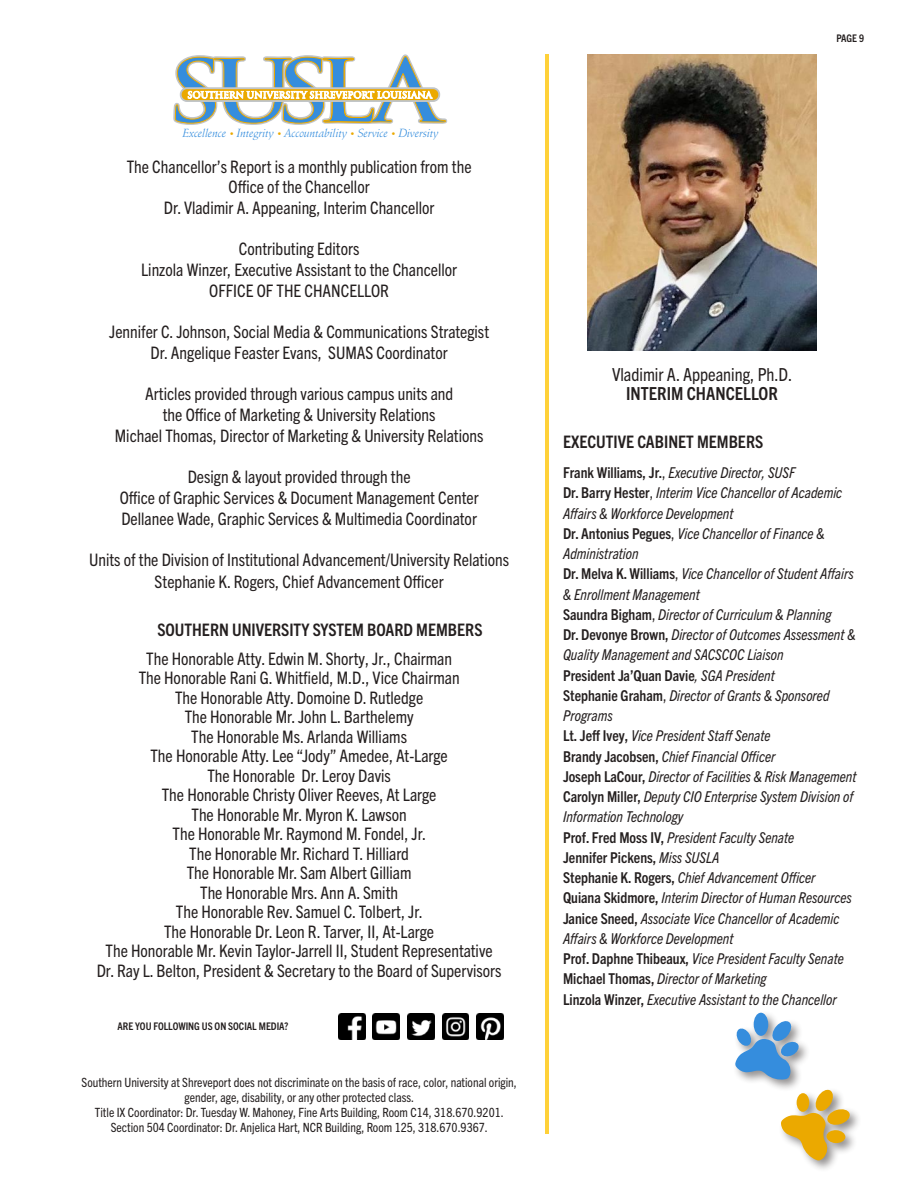
<style>
.page{position:relative;width:918px;height:1188px;background:#fff}
.page>*{position:absolute;margin:0;border:0;box-sizing:border-box;transform-origin:0 0}
.t1{font:condensed 18px "Trade Gothic Next LT Pro";color:#241f1f}
.t2{font:700 condensed 18px "Trade Gothic Next LT Pro";color:#241f1f}
.t3{font:condensed 17.25px/19.5px "Trade Gothic Next LT Pro";color:#241f1f;text-align:center}
.t4{font:700 condensed 17.25px "Trade Gothic Next LT Pro";color:#241f1f}
.t5{font:italic condensed 15px/20.2px "Trade Gothic Next LT Pro";color:#241f1f}
.t6{font:condensed 12.75px/15px "Trade Gothic Next LT Pro";color:#241f1f;text-align:center}
.t7{font:italic 11.55px "Schneidler BT";letter-spacing:-.02em;color:#358ddd}
.t8{font:700 condensed 10.5px "Trade Gothic Next LT Pro";color:#241f1f}
.s1{font-size:9.15px;color:#eba900}
.s2{font-weight:700;font-style:normal}
.s3{font-style:normal}
</style>
<div class="page">
<svg style="left:173px;top:54px;width:274px;height:71px"></svg>
<hr style="left:545px;top:54px;width:3px;height:1080px;background:#ffd139">
<img style="left:587px;top:54px;width:230px;height:297px">
<img style="left:338px;top:1013px;width:27px;height:27px">
<img style="left:373px;top:1013px;width:27px;height:27px">
<img style="left:407px;top:1013px;width:27px;height:27px">
<img style="left:442px;top:1013px;width:27px;height:27px">
<img style="left:477px;top:1013px;width:26px;height:27px">
<div style="left:754px;top:1013px;width:14px;height:23px;background:#358ddd;border-radius:50%"></div>
<svg style="left:735px;top:1020px;width:65px;height:60px"></svg>
<svg style="left:781px;top:1088px;width:70px;height:72px"></svg>
<p class="t7" style="left:183px;top:126px;width:258px">Excellence <span class="s1">•</span> Integrity <span class="s1">•</span> Accountability <span class="s1">•</span> Service <span class="s1">•</span> Diversity</p>
<p class="t3" style="left:127px;top:155px;width:346px;line-height:20.7px">The Chancellor’s Report is a monthly publication from the<br>Office of the Chancellor<br>Dr. Vladimir A. Appeaning, Interim Chancellor</p>
<p class="t3" style="left:141px;top:238px;width:317px;line-height:20.7px">Contributing Editors<br>Linzola Winzer, Executive Assistant to the Chancellor<br>OFFICE OF THE CHANCELLOR</p>
<p class="t3" style="left:109px;top:321px;width:381px;line-height:20.7px">Jennifer C. Johnson, Social Media &amp; Communications Strategist<br>Dr. Angelique Feaster Evans, SUMAS Coordinator</p>
<p class="t3" style="left:115px;top:383px;width:370px;line-height:20.7px">Articles provided through various campus units and<br>the Office of Marketing &amp; University Relations<br>Michael Thomas, Director of Marketing &amp; University Relations</p>
<p class="t3" style="left:120px;top:465px;width:360px;line-height:20.7px">Design &amp; layout provided through the<br>Office of Graphic Services &amp; Document Management Center<br>Dellanee Wade, Graphic Services &amp; Multimedia Coordinator</p>
<p class="t3" style="left:89px;top:548px;width:421px;line-height:21.6px">Units of the Division of Institutional Advancement/University Relations<br>Stephanie K. Rogers, Chief Advancement Officer</p>
<p class="t4" style="left:157px;top:618px;width:327px">SOUTHERN UNIVERSITY SYSTEM BOARD MEMBERS</p>
<p class="t3" style="left:97px;top:648px;width:406px">The Honorable Atty. Edwin M. Shorty, Jr., Chairman<br>The Honorable Rani G. Whitfield, M.D., Vice Chairman<br>The Honorable Atty. Domoine D. Rutledge<br>The Honorable Mr. John L. Barthelemy<br>The Honorable Ms. Arlanda Williams<br>The Honorable Atty. Lee “Jody” Amedee, At-Large<br>The Honorable Dr. Leroy Davis<br>The Honorable Christy Oliver Reeves, At Large<br>The Honorable Mr. Myron K. Lawson<br>The Honorable Mr. Raymond M. Fondel, Jr.<br>The Honorable Mr. Richard T. Hilliard<br>The Honorable Mr. Sam Albert Gilliam<br>The Honorable Mrs. Ann A. Smith<br>The Honorable Rev. Samuel C. Tolbert, Jr.<br>The Honorable Dr. Leon R. Tarver, II, At-Large<br>The Honorable Mr. Kevin Taylor-Jarrell II, Student Representative Dr. Ray L. Belton, President &amp; Secretary to the Board of Supervisors</p>
<p class="t8" style="left:117px;top:1019px;width:173px">ARE YOU FOLLOWING US ON SOCIAL MEDIA?</p>
<p class="t6" style="left:81px;top:1074px;width:437px">Southern University at Shreveport does not discriminate on the basis of race, color, national origin, gender, age, disability, or any other protected class.<br>Title IX Coordinator: Dr. Tuesday W. Mahoney, Fine Arts Building, Room C14, 318.670.9201.<br>Section 504 Coordinator: Dr. Anjelica Hart, NCR Building, Room 125, 318.670.9367.</p>
<p class="t8" style="left:836px;top:31px;width:29px">PAGE 9</p>
<p class="t1" style="left:612px;top:362px;width:182px">Vladimir A. Appeaning, Ph.D.</p>
<p class="t2" style="left:626px;top:381px;width:153px">INTERIM CHANCELLOR</p>
<p class="t4" style="left:563px;top:430px;width:202px">EXECUTIVE CABINET MEMBERS</p>
<p class="t5" style="left:563px;top:462px;width:295px"><span class="s2">Frank Williams, Jr.</span><span class="s3">,</span> Executive Director, SUSF<br><span class="s2">Dr. Barry Hester</span><span class="s3">,</span> Interim Vice Chancellor of Academic Affairs &amp; Workforce Development<br><span class="s2">Dr. Antonius Pegues</span><span class="s3">,</span> Vice Chancellor of Finance &amp; Administration<br><span class="s2">Dr. Melva K. Williams</span><span class="s3">,</span> Vice Chancellor of Student Affairs &amp; Enrollment Management<br><span class="s2">Saundra Bigham</span><span class="s3">,</span> Director of Curriculum &amp; Planning<br><span class="s2">Dr. Devonye Brown,</span> Director of Outcomes Assessment &amp; Quality Management and SACSCOC Liaison<br><span class="s2">President Ja’Quan Davie</span>, SGA President<br><span class="s2">Stephanie Graham</span><span class="s3">,</span> Director of Grants &amp; Sponsored Programs<br><span class="s2">Lt. Jeff Ivey,</span> Vice President Staff Senate<br><span class="s2">Brandy Jacobsen,</span> Chief Financial Officer<br><span class="s2">Joseph LaCour,</span> Director of Facilities &amp; Risk Management <span class="s2">Carolyn Miller,</span> Deputy CIO Enterprise System Division of Information Technology<br><span class="s2">Prof. Fred Moss IV,</span> President Faculty Senate<br><span class="s2">Jennifer Pickens,</span> Miss SUSLA<br><span class="s2">Stephanie K. Rogers,</span> Chief Advancement Officer <span class="s2">Quiana Skidmore,</span> Interim Director of Human Resources <span class="s2">Janice Sneed,</span> Associate Vice Chancellor of Academic Affairs &amp; Workforce Development<br><span class="s2">Prof. Daphne Thibeaux,</span> Vice President Faculty Senate <span class="s2">Michael Thomas,</span> Director of Marketing<br><span class="s2">Linzola Winzer,</span> Executive Assistant to the Chancellor</p>
</div>
